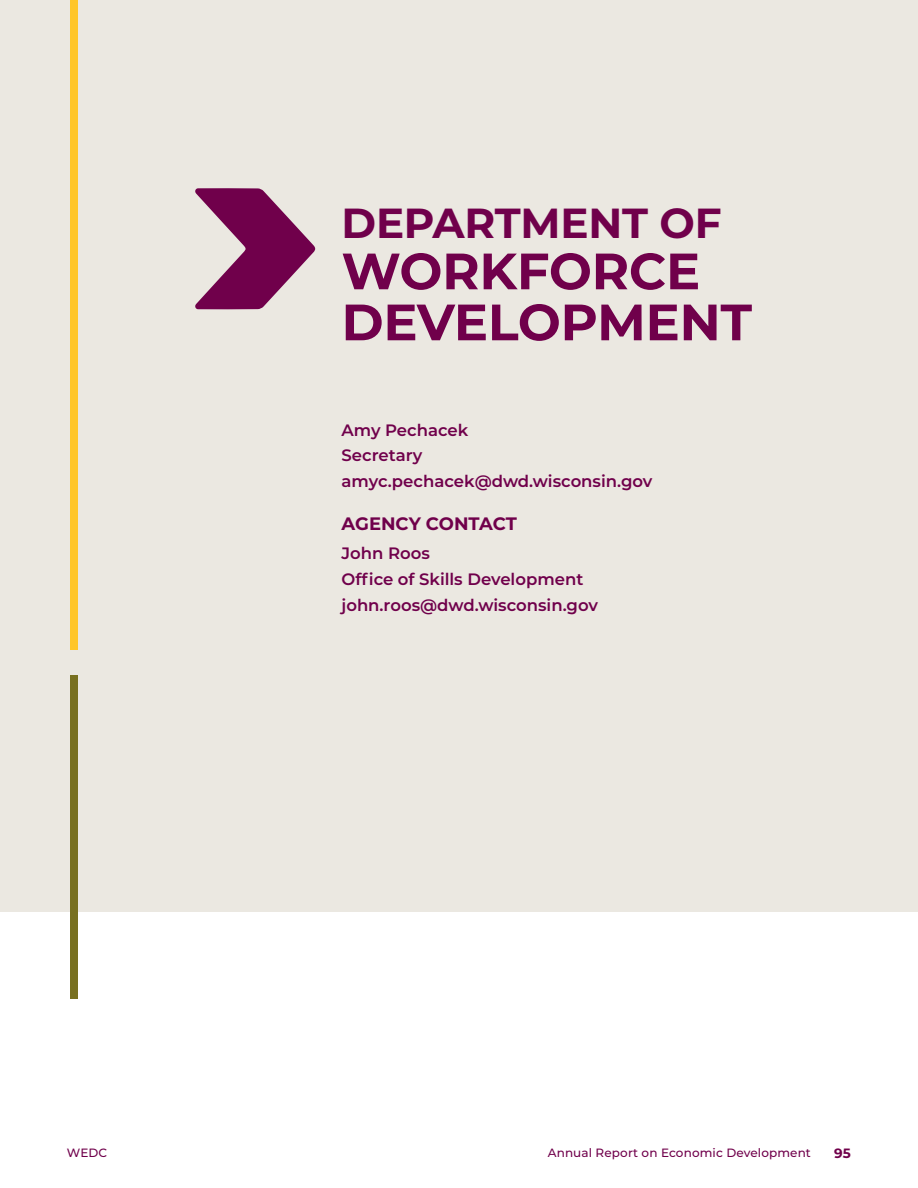
<style>
.page{position:relative;width:918px;height:1188px;background:#fff}
.page>*{position:absolute;margin:0;border:0;box-sizing:border-box;transform-origin:0 0}
.t1{font:700 51px/51px "Montserrat";letter-spacing:-.005em;color:#70004b}
.t2{font:700 42px "Montserrat";letter-spacing:-.005em;color:#70004b}
.t3{font:700 18px "Montserrat";letter-spacing:-.005em;color:#70004b}
.t4{font:600 16.5px/25.8px "Montserrat";color:#70004b}
.t5{font:700 13.5px "Montserrat";color:#70004b}
.t6{font:500 12px "Montserrat";letter-spacing:.01em;color:#70004b}
</style>
<div class="page">
<div style="left:0;top:0;width:918px;height:912px;background:#ebe8e1"></div>
<div style="left:71px;top:0;width:7px;height:649px;background:#ffc629"></div>
<div style="left:71px;top:675px;width:7px;height:324px;background:#787020"></div>
<svg style="left:195px;top:188px;width:120px;height:121px"></svg>
<h2 class="t2" style="left:342px;top:193px;width:382px">DEPARTMENT OF</h2>
<h1 class="t1" style="left:342px;top:243px;width:412px">WORKFORCE<br>DEVELOPMENT</h1>
<p class="t4" style="left:342px;top:416px;width:312px">Amy Pechacek<br>Secretary amyc.pechacek@dwd.wisconsin.gov</p>
<p class="t3" style="left:342px;top:511px;width:177px">AGENCY CONTACT</p>
<p class="t4" style="left:342px;top:540px;width:258px">John Roos<br>Office of Skills Development john.roos@dwd.wisconsin.gov</p>
<p class="t6" style="left:67px;top:1144px;width:42px">WEDC</p>
<p class="t6" style="left:548px;top:1144px;width:265px">Annual Report on Economic Development</p>
<p class="t5" style="left:834px;top:1143px;width:18px">95</p>
</div>
